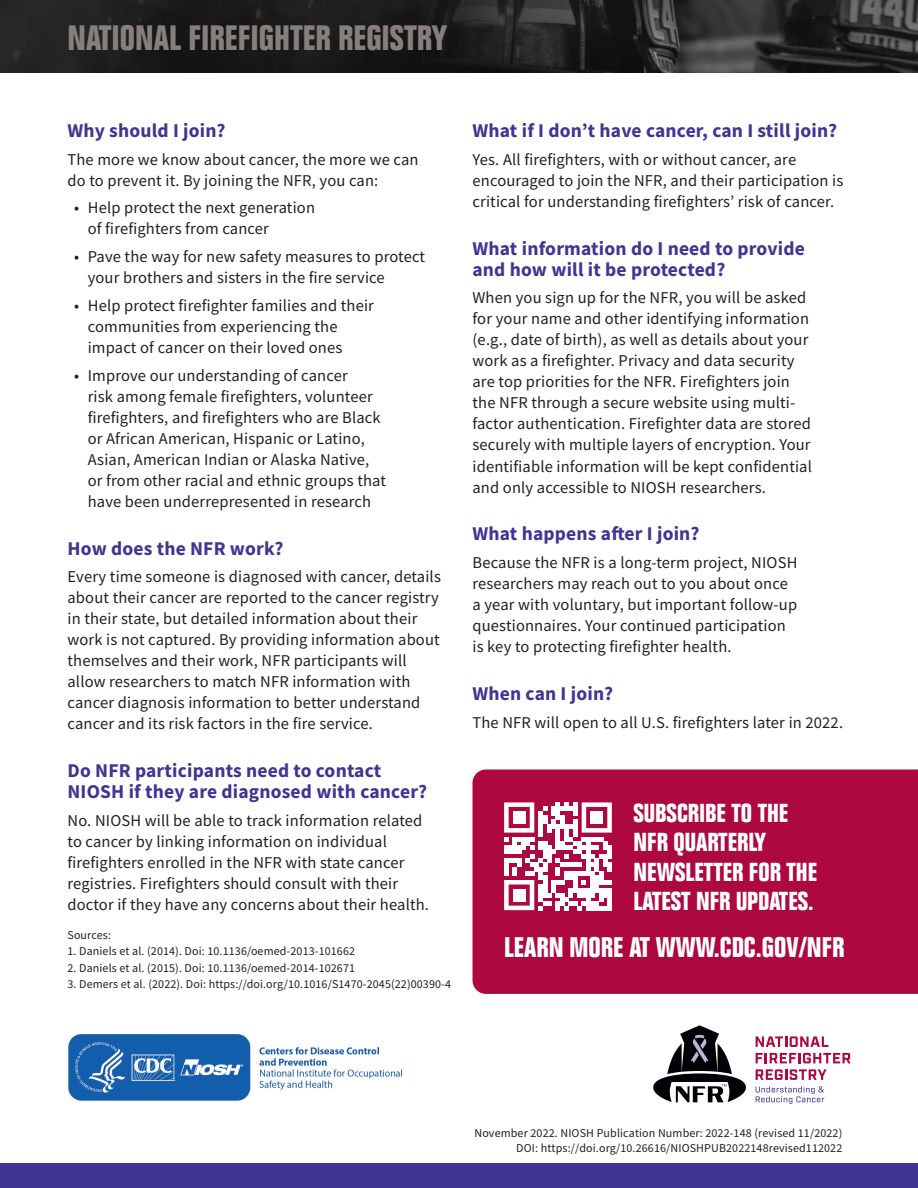
<style>
.page{position:relative;width:918px;height:1188px;background:#fff}
.page>*{position:absolute;margin:0;border:0;box-sizing:border-box;transform-origin:0 0}
.A{font:700 condensed 34.5px "Folio";color:#867f7c}
.t1{font:700 condensed 27.75px "Folio";color:#fff}
.t2{font:700 condensed 25.5px/29.5px "Folio";color:#fff}
.t3{font:700 19.5px/21px "Source Sans Pro";letter-spacing:.01em;color:#413594}
.A-2{font:16.5px/21px "Source Sans Pro";letter-spacing:.01em;color:#231f20}
.A-3{font:12px/14.7px "Source Sans Pro";letter-spacing:.01em;color:#231f20;text-align:right}
</style>
<div class="page">
<img style="left:0;top:0;width:422px;height:72px">
<img style="left:422px;top:0;width:496px;height:72px">
<div style="left:472px;top:770px;width:446px;height:224px;background:#ad083f"></div>
<img style="left:68px;top:1034px;width:334px;height:67px">
<div style="left:0;top:1164px;width:918px;height:24px;background:#413594"></div>
<svg style="left:756px;top:1036px;width:72px;height:11px"></svg>
<svg style="left:756px;top:1053px;width:94px;height:10px"></svg>
<svg style="left:756px;top:1069px;width:71px;height:11px"></svg>
<svg style="left:756px;top:1086px;width:68px;height:18px"></svg>
<svg style="left:653px;top:1025px;width:93px;height:77px"></svg>
<svg style="left:504px;top:802px;width:108px;height:108px"></svg>
<div style="left:513px;top:811px;width:13px;height:13px;background:#fff"></div>
<div style="left:590px;top:811px;width:13px;height:13px;background:#fff"></div>
<div style="left:513px;top:889px;width:13px;height:13px;background:#fff"></div>
<p class="A" style="left:68px;top:19px;width:381px">NATIONAL FIREFIGHTER REGISTRY</p>
<h2 class="t3" style="left:68px;top:120px;width:159px">Why should I join?</h2>
<p class="A-2" style="left:68px;top:149px;width:353px">The more we know about cancer, the more we can do to prevent it. By joining the NFR, you can:</p>
<p class="A-2" style="left:88px;top:197px;width:229px;text-indent:-14px">• Help protect the next generation of firefighters from cancer</p>
<p class="A-2" style="left:88px;top:246px;width:339px;text-indent:-14px">• Pave the way for new safety measures to protect your brothers and sisters in the fire service</p>
<p class="A-2" style="left:88px;top:295px;width:288px;text-indent:-14px">• Help protect firefighter families and their communities from experiencing the impact of cancer on their loved ones</p>
<p class="A-2" style="left:88px;top:365px;width:300px;text-indent:-14px">• Improve our understanding of cancer<br>risk among female firefighters, volunteer firefighters, and firefighters who are Black or African American, Hispanic or Latino, Asian, American Indian or Alaska Native, or from other racial and ethnic groups that have been underrepresented in research</p>
<h2 class="t3" style="left:68px;top:537px;width:217px">How does the NFR work?</h2>
<p class="A-2" style="left:68px;top:566px;width:375px">Every time someone is diagnosed with cancer, details about their cancer are reported to the cancer registry in their state, but detailed information about their work is not captured. By providing information about themselves and their work, NFR participants will allow researchers to match NFR information with cancer diagnosis information to better understand cancer and its risk factors in the fire service.</p>
<h2 class="t3" style="left:68px;top:760px;width:361px">Do NFR participants need to contact<br>NIOSH if they are diagnosed with cancer?</h2>
<p class="A-2" style="left:68px;top:810px;width:363px">No. NIOSH will be able to track information related to cancer by linking information on individual firefighters enrolled in the NFR with state cancer registries. Firefighters should consult with their doctor if they have any concerns about their health.</p>
<p class="A-3" style="left:68px;top:927px;width:45px">Sources:</p>
<p class="A-3" style="left:68px;top:944px;width:289px">1. Daniels et al. (2014). Doi: 10.1136/oemed-2013-101662</p>
<p class="A-3" style="left:68px;top:960px;width:289px">2. Daniels et al. (2015). Doi: 10.1136/oemed-2014-102671</p>
<p class="A-3" style="left:68px;top:977px;width:385px">3. Demers et al. (2022). Doi: https://doi.org/10.1016/S1470-2045(22)00390-4</p>
<h2 class="t3" style="left:472px;top:120px;width:366px">What if I don’t have cancer, can I still join?</h2>
<p class="A-2" style="left:472px;top:149px;width:372px">Yes. All firefighters, with or without cancer, are encouraged to join the NFR, and their participation is critical for understanding firefighters’ risk of cancer.</p>
<h2 class="t3" style="left:472px;top:237px;width:334px">What information do I need to provide and how will it be protected?</h2>
<p class="A-2" style="left:472px;top:287px;width:341px">When you sign up for the NFR, you will be asked for your name and other identifying information (e.g., date of birth), as well as details about your work as a firefighter. Privacy and data security are top priorities for the NFR. Firefighters join the NFR through a secure website using multi&shy;factor authentication. Firefighter data are stored securely with multiple layers of encryption. Your identifiable information will be kept confidential and only accessible to NIOSH researchers.</p>
<h2 class="t3" style="left:472px;top:523px;width:228px">What happens after I join?</h2>
<p class="A-2" style="left:472px;top:552px;width:326px">Because the NFR is a long-term project, NIOSH researchers may reach out to you about once a year with voluntary, but important follow-up questionnaires. Your continued participation is key to protecting firefighter health.</p>
<h2 class="t3" style="left:472px;top:683px;width:142px">When can I join?</h2>
<p class="A-2" style="left:472px;top:712px;width:372px">The NFR will open to all U.S. firefighters later in 2022.</p>
<p class="t2" style="left:634px;top:798px;width:185px">SUBSCRIBE TO THE<br>NFR QUARTERLY<br>NEWSLETTER FOR THE<br>LATEST NFR UPDATES.</p>
<p class="t1" style="left:504px;top:932px;width:342px">LEARN MORE AT WWW.CDC.GOV/NFR</p>
<p class="A-3" style="left:475px;top:1126px;width:369px">November 2022. NIOSH Publication Number: 2022-148 (revised 11/2022)<br>DOI: https://doi.org/10.26616/NIOSHPUB2022148revised112022</p>
</div>
